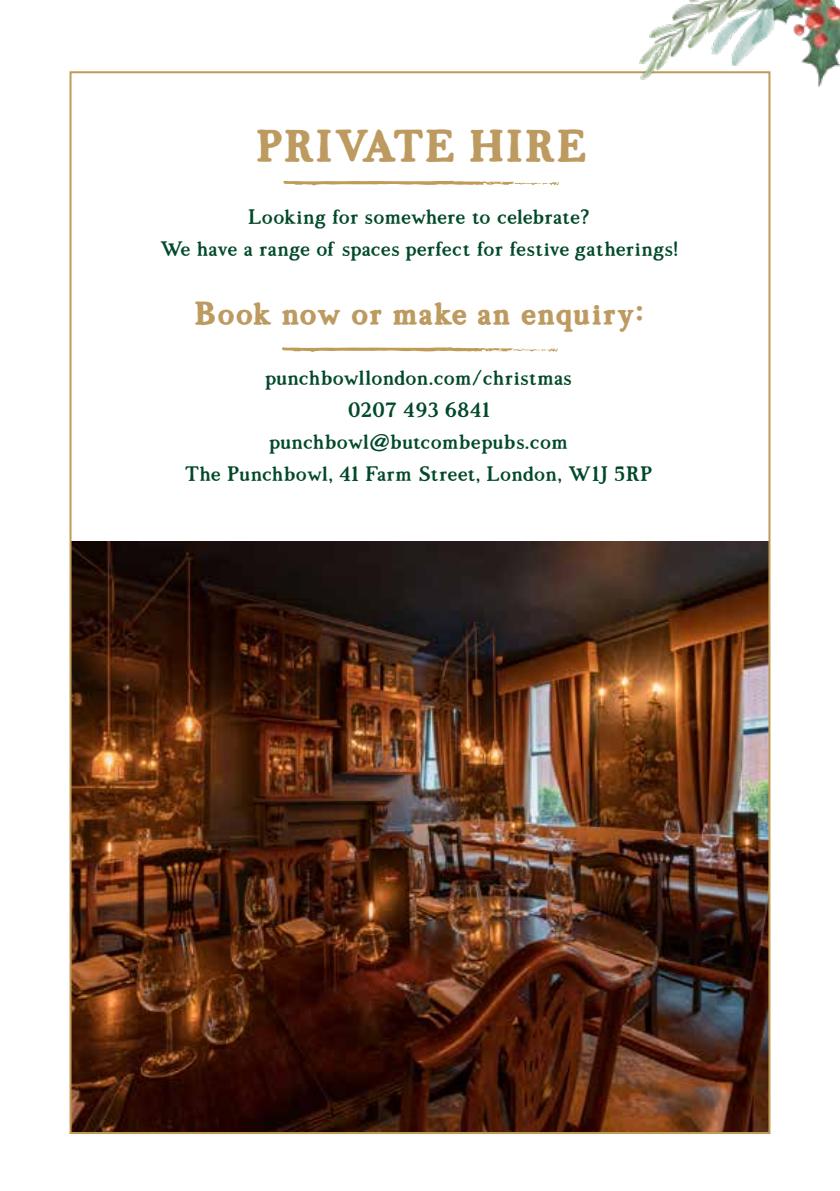
<style>
.page{position:relative;width:840px;height:1191px;background:#fff}
.page>*{position:absolute;margin:0;border:0;box-sizing:border-box;transform-origin:0 0}
.t1{font:44px "Morgen";color:#bd9a5f}
.t2{font:32px "Morgen";letter-spacing:-.025em;color:#bd9a5f}
.t3{font:700 20px/32px "Morgen";letter-spacing:-.025em;color:#004928;text-align:center}
</style>
<div class="page">
<svg style="left:283px;top:181px;width:276px;height:4px"></svg>
<svg style="left:282px;top:347px;width:276px;height:5px"></svg>
<img style="left:72px;top:541px;width:695px;height:590px">
<img style="left:635px;top:0;width:136px;height:109px">
<img style="left:749px;top:0;width:90px;height:86px">
<img style="left:709px;top:0;width:82px;height:75px">
<h1 class="t1" style="left:255px;top:121px;width:334px">PRIVATE HIRE</h1>
<p class="t3" style="left:159px;top:201px;width:519px">Looking for somewhere to celebrate?<br>We have a range of spaces perfect for festive gatherings!</p>
<h2 class="t2" style="left:194px;top:296px;width:451px">Book now or make an enquiry:</h2>
<p class="t3" style="left:185px;top:362px;width:469px">punchbowllondon.com/christmas<br>0207 493 6841<br>punchbowl@butcombepubs.com<br>The Punchbowl, 41 Farm Street, London, W1J 5RP</p>
</div>
